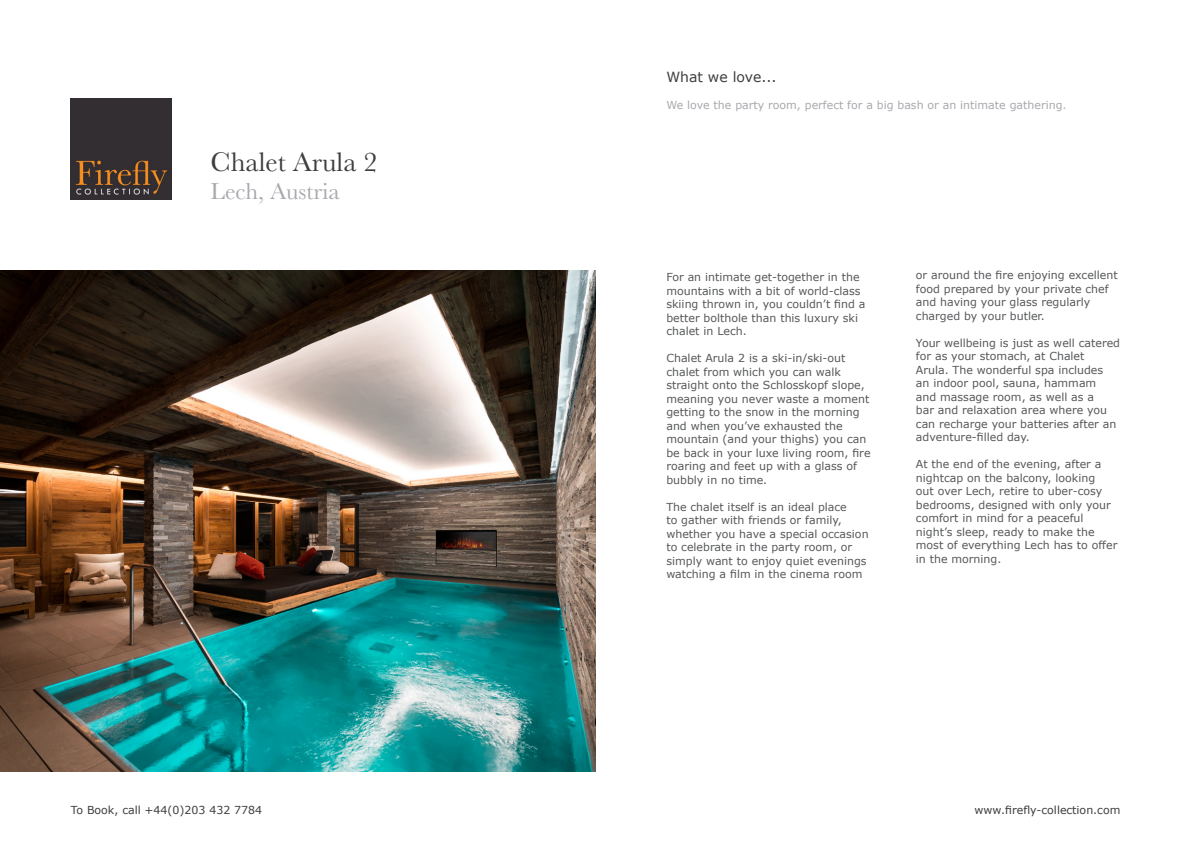
<style>
.page{position:relative;width:1191px;height:842px;background:#fff}
.page>*{position:absolute;margin:0;border:0;box-sizing:border-box;transform-origin:0 0}
.t1{font:28px "Baskerville";color:#3e3e3f}
.t2{font:24px "Baskerville";color:#a8a9ad}
.t3{font:14px "Verdana";color:#3e3e3f}
.t4{font:11px/13.5px "Verdana";color:#57585a}
.t5{font:11px "Verdana";color:#a8a9ad}
.t6{font:11px "Verdana";color:#3e3e3f}
</style>
<div class="page">
<img style="left:71px;top:99px;width:101px;height:101px">
<img style="left:0;top:271px;width:595px;height:500px">
<p class="t1" style="left:210px;top:144px;width:168px">Chalet Arula 2</p>
<p class="t2" style="left:210px;top:176px;width:131px">Lech, Austria</p>
<p class="t6" style="left:71px;top:802px;width:193px">To Book, call +44(0)203 432 7784</p>
<p class="t3" style="left:666px;top:67px;width:112px">What we love...</p>
<p class="t5" style="left:666px;top:97px;width:402px">We love the party room, perfect for a big bash or an intimate gathering.</p>
<p class="t4" style="left:666px;top:270px;width:200px">For an intimate get-together in the mountains with a bit of world-class skiing thrown in, you couldn’t find a better bolthole than this luxury ski chalet in Lech.</p>
<p class="t4" style="left:666px;top:351px;width:206px">Chalet Arula 2 is a ski-in/ski-out chalet from which you can walk straight onto the Schlosskopf slope, meaning you never waste a moment getting to the snow in the morning and when you’ve exhausted the mountain (and your thighs) you can be back in your luxe living room, fire roaring and feet up with a glass of bubbly in no time.</p>
<p class="t4" style="left:666px;top:500px;width:204px">The chalet itself is an ideal place<br>to gather with friends or family, whether you have a special occasion to celebrate in the party room, or simply want to enjoy quiet evenings watching a film in the cinema room</p>
<p class="t4" style="left:916px;top:268px;width:203px">or around the fire enjoying excellent food prepared by your private chef and having your glass regularly charged by your butler.</p>
<p class="t4" style="left:916px;top:336px;width:206px">Your wellbeing is just as well catered for as your stomach, at Chalet<br>Arula. The wonderful spa includes<br>an indoor pool, sauna, hammam<br>and massage room, as well as a<br>bar and relaxation area where you can recharge your batteries after an adventure-filled day.</p>
<p class="t4" style="left:916px;top:457px;width:203px">At the end of the evening, after a nightcap on the balcony, looking<br>out over Lech, retire to uber-cosy bedrooms, designed with only your comfort in mind for a peaceful night’s sleep, ready to make the most of everything Lech has to offer in the morning.</p>
<p class="t6" style="left:974px;top:802px;width:147px">www.firefly-collection.com</p>
</div>
